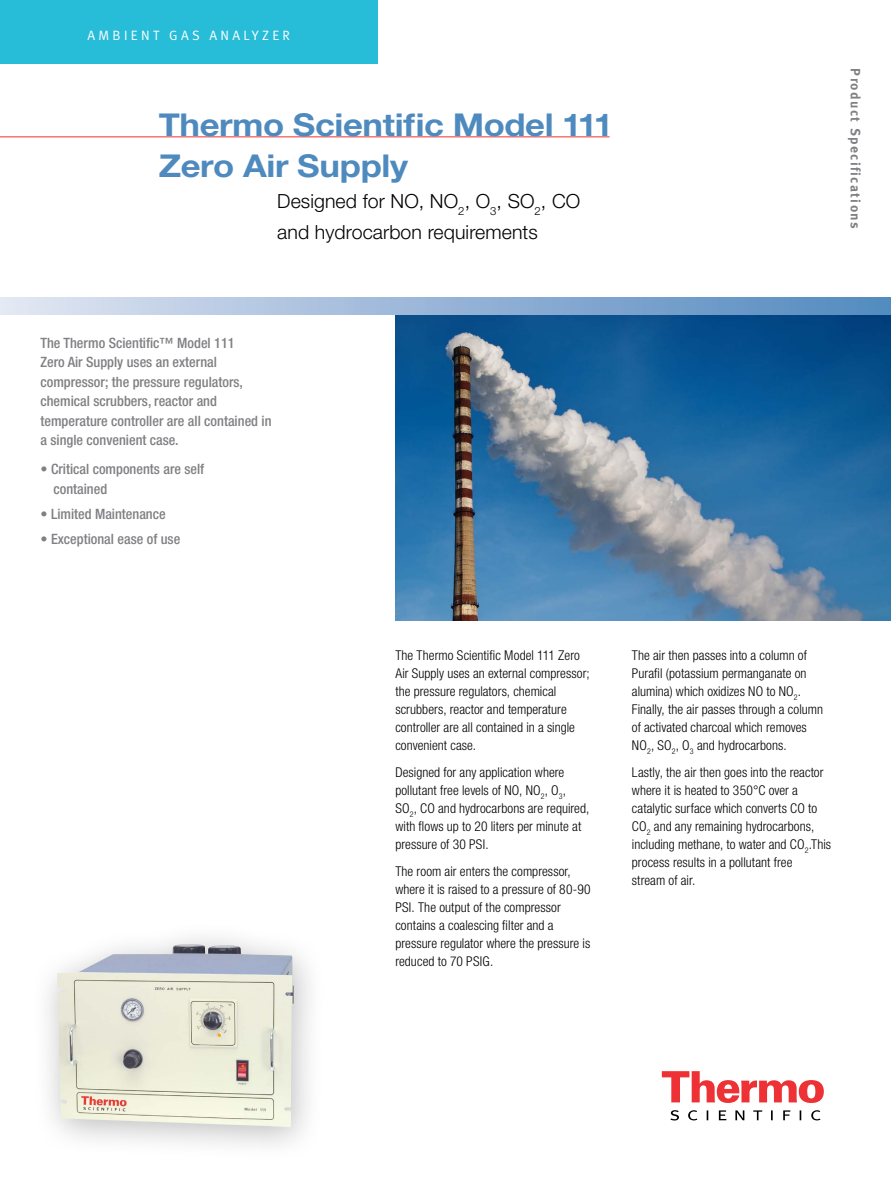
<style>
.page{position:relative;width:891px;height:1188px;background:#fff}
.page>*{position:absolute;margin:0;border:0;box-sizing:border-box;transform-origin:0 0}
.t1{font:700 31.5px/41.2px "Helvetica Neue LT Std";letter-spacing:-.01em;color:#4f8abe;scale:1.1 1}
.t2{font:300 19.5px/30.8px "Helvetica Neue LT Std";letter-spacing:.005em;color:#000}
.t3{font:500 condensed 14.25px/19.5px "Helvetica Neue LT Std";color:#807f83}
.t4{font:300 condensed 13.5px/18px "Helvetica Neue LT Std";letter-spacing:.005em;color:#000}
.t5{font:13.5px "Meta Normal LF";letter-spacing:.25em;color:#fff}
.t6{font:700 13.5px "Meta OT";letter-spacing:.1em;color:#807f83}
</style>
<div class="page">
<img style="left:395px;top:315px;width:496px;height:305px">
<div style="left:0;top:297px;width:891px;height:18px;background:linear-gradient(to right,#e1e5f2,#5088be)"></div>
<hr style="left:0;top:136px;width:610px;height:1px;background:#ee3134">
<div style="left:31px;top:920px;width:296px;height:243px;background:#000;opacity:.26"></div>
<img style="left:57px;top:944px;width:237px;height:183px">
<div style="left:0;top:0;width:377px;height:64px;background:#27bcd7"></div>
<svg style="left:662px;top:1071px;width:162px;height:32px"></svg>
<svg style="left:670px;top:1110px;width:151px;height:10px"></svg>
<p class="t5" style="left:92px;top:24px;width:196px">SOURCE GAS ANALYZER</p>
<p class="t5" style="left:87px;top:27px;width:204px">AMBIENT G AS ANALYZER</p>
<h1 class="t1" style="left:159px;top:104px;width:414px">Thermo Scientific Model 111<br>Zero Air Supply</h1>
<h2 class="t2" style="left:277px;top:185px;width:305px">Designed for NO, NO<sub>2</sub>, O<sub>3</sub>, SO<sub>2</sub>, CO and hydrocarbon requirements</h2>
<p class="t3" style="left:40px;top:333px;width:233px">The Thermo Scientific™ Model 111<br>Zero Air Supply uses an external compressor; the pressure regulators, chemical scrubbers, reactor and temperature controller are all contained in a single convenient case.</p>
<p class="t3" style="left:53px;top:459px;width:152px;text-indent:-13px">• Critical components are self contained</p>
<p class="t3" style="left:40px;top:504px;width:127px">• Limited Maintenance</p>
<p class="t3" style="left:40px;top:529px;width:141px">• Exceptional ease of use</p>
<p class="t6" style="left:864px;top:68px;width:162px;rotate:90deg">Product Specifications</p>
<p class="t4" style="left:395px;top:646px;width:196px">The Thermo Scientific Model 111 Zero Air Supply uses an external compressor; the pressure regulators, chemical scrubbers, reactor and temperature controller are all contained in a single convenient case.</p>
<p class="t4" style="left:395px;top:763px;width:195px">Designed for any application where pollutant free levels of NO, NO<sub>2</sub>, O<sub>3</sub>, SO<sub>2</sub>, CO and hydrocarbons are required, with flows up to 20 liters per minute at pressure of 30 PSI.</p>
<p class="t4" style="left:395px;top:862px;width:197px">The room air enters the compressor, where it is raised to a pressure of 80-90<br>PSI. The output of the compressor contains a coalescing filter and a pressure regulator where the pressure is reduced to 70 PSIG.</p>
<p class="t4" style="left:632px;top:646px;width:193px">The air then passes into a column of Purafil (potassium permanganate on alumina) which oxidizes NO to NO<sub>2</sub>.<br>Finally, the air passes through a column of activated charcoal which removes NO<sub>2</sub>, SO<sub>2</sub>, O<sub>3</sub> and hydrocarbons.</p>
<p class="t4" style="left:632px;top:763px;width:201px">Lastly, the air then goes into the reactor where it is heated to 350°C over a catalytic surface which converts CO to CO<sub>2</sub> and any remaining hydrocarbons, including methane, to water and CO<sub>2</sub>.This process results in a pollutant free<br>stream of air.</p>
</div>
